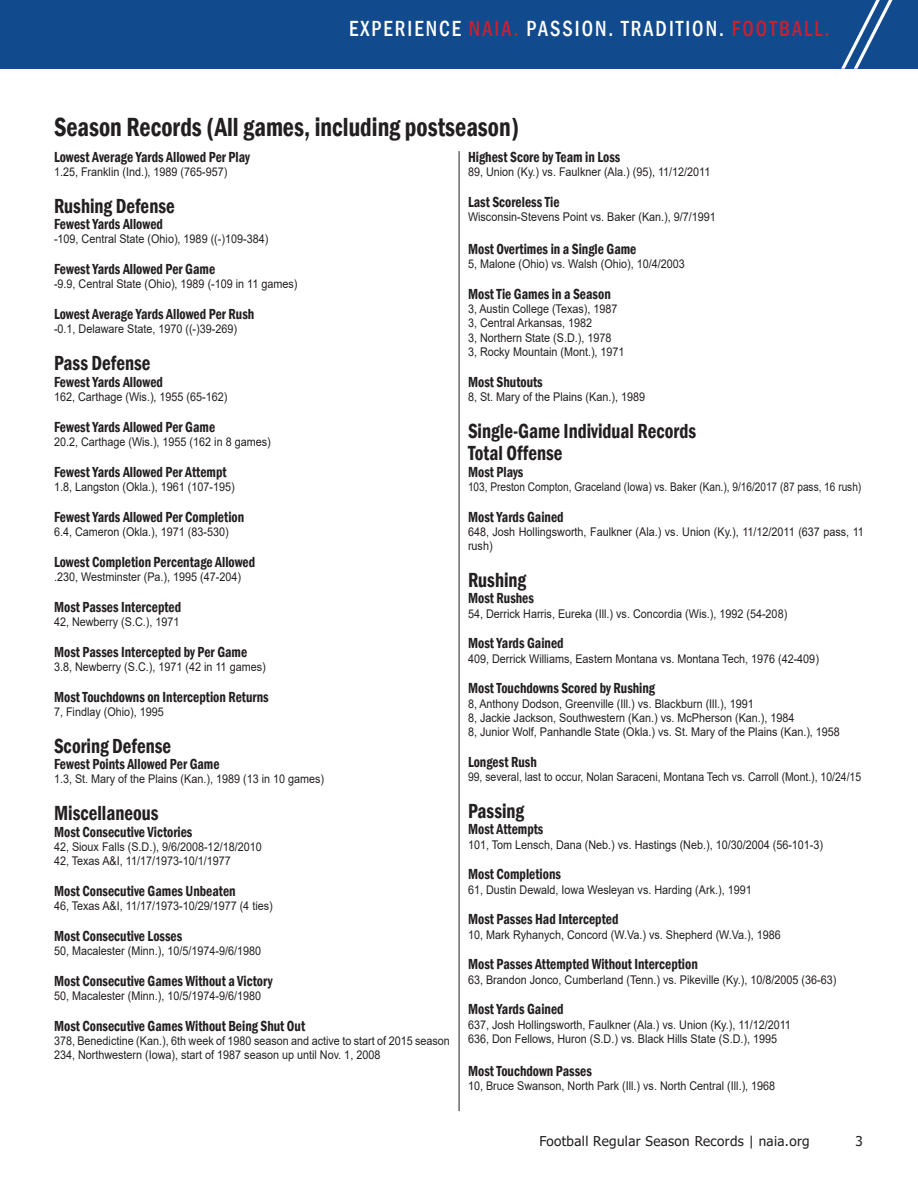
<style>
.page{position:relative;width:918px;height:1188px;background:#fff}
.page>*{position:absolute;margin:0;border:0;box-sizing:border-box;transform-origin:0 0}
.t1{font:600 condensed 27px "Franklin Gothic";color:#231f20;scale:.9 1}
.t2{font:500 condensed 22.5px "Franklin Gothic";letter-spacing:.1em;color:#fff;scale:.9 1}
.t3{font:600 condensed 21px/22.5px "Franklin Gothic";color:#231f20;scale:.9 1}
.t4{font:600 condensed 15px "Franklin Gothic";color:#231f20;scale:.9 1}
.t5{font:13.5px "Tahoma";letter-spacing:.025em;color:#231f20}
.t6{font:12px/14.2px "Arial";color:#231f20;scale:.9 1}
.t7{font:12px "Arial";color:#231f20;scale:.87 1}
.t8{font:12px "Arial";color:#231f20;scale:.84 1}
.s1{color:#ca2030}
</style>
<div class="page">
<hr style="left:459px;top:151px;width:1px;height:960px;background:#231f20">
<div style="left:1px;top:0;width:917px;height:69px;background:#114b8e"></div>
<svg style="left:841px;top:0;width:52px;height:69px"></svg>
<h2 class="t2" style="left:349px;top:14px;width:535px">EXPERIENCE <span class="s1">NAIA.</span> PASSION. TRADITION. <span class="s1">FOOTBALL.</span></h2>
<h1 class="t1" style="left:54px;top:109px;width:518px">Season Records (All games, including postseason)</h1>
<p class="t4" style="left:54px;top:147px;width:219px">Lowest Average Yards Allowed Per Play</p>
<p class="t6" style="left:54px;top:164px;width:194px">1.25, Franklin (Ind.), 1989 (765-957)</p>
<h3 class="t3" style="left:54px;top:194px;width:136px">Rushing Defense</h3>
<p class="t4" style="left:54px;top:214px;width:123px">Fewest Yards Allowed</p>
<p class="t6" style="left:54px;top:232px;width:240px">-109, Central State (Ohio), 1989 ((-)109-384)</p>
<p class="t4" style="left:54px;top:259px;width:181px">Fewest Yards Allowed Per Game</p>
<p class="t6" style="left:54px;top:277px;width:272px">-9.9, Central State (Ohio), 1989 (-109 in 11 games)</p>
<p class="t4" style="left:54px;top:304px;width:224px">Lowest Average Yards Allowed Per Rush</p>
<p class="t6" style="left:54px;top:322px;width:205px">-0.1, Delaware State, 1970 ((-)39-269)</p>
<h3 class="t3" style="left:54px;top:352px;width:109px">Pass Defense</h3>
<p class="t4" style="left:54px;top:372px;width:123px">Fewest Yards Allowed</p>
<p class="t6" style="left:54px;top:389px;width:194px">162, Carthage (Wis.), 1955 (65-162)</p>
<p class="t4" style="left:54px;top:417px;width:181px">Fewest Yards Allowed Per Game</p>
<p class="t6" style="left:54px;top:434px;width:242px">20.2, Carthage (Wis.), 1955 (162 in 8 games)</p>
<p class="t4" style="left:54px;top:462px;width:193px">Fewest Yards Allowed Per Attempt</p>
<p class="t6" style="left:54px;top:479px;width:202px">1.8, Langston (Okla.), 1961 (107-195)</p>
<p class="t4" style="left:54px;top:507px;width:213px">Fewest Yards Allowed Per Completion</p>
<p class="t6" style="left:54px;top:524px;width:196px">6.4, Cameron (Okla.), 1971 (83-530)</p>
<p class="t4" style="left:54px;top:552px;width:225px">Lowest Completion Percentage Allowed</p>
<p class="t6" style="left:54px;top:569px;width:209px">.230, Westminster (Pa.), 1995 (47-204)</p>
<p class="t4" style="left:54px;top:597px;width:143px">Most Passes Intercepted</p>
<p class="t6" style="left:54px;top:614px;width:141px">42, Newberry (S.C.), 1971</p>
<p class="t4" style="left:54px;top:642px;width:216px">Most Passes Intercepted by Per Game</p>
<p class="t6" style="left:54px;top:659px;width:237px">3.8, Newberry (S.C.), 1971 (42 in 11 games)</p>
<p class="t4" style="left:54px;top:687px;width:240px">Most Touchdowns on Interception Returns</p>
<p class="t6" style="left:54px;top:704px;width:124px">7, Findlay (Ohio), 1995</p>
<h3 class="t3" style="left:54px;top:734px;width:132px">Scoring Defense</h3>
<p class="t4" style="left:54px;top:754px;width:186px">Fewest Points Allowed Per Game</p>
<p class="t6" style="left:54px;top:772px;width:302px">1.3, St. Mary of the Plains (Kan.), 1989 (13 in 10 games)</p>
<h3 class="t3" style="left:54px;top:802px;width:118px">Miscellaneous</h3>
<p class="t4" style="left:54px;top:822px;width:155px">Most Consecutive Victories</p>
<p class="t6" style="left:54px;top:839px;width:232px">42, Sioux Falls (S.D.), 9/6/2008-12/18/2010<br>42, Texas A&amp;I, 11/17/1973-10/1/1977</p>
<p class="t4" style="left:54px;top:881px;width:203px">Most Consecutive Games Unbeaten</p>
<p class="t6" style="left:54px;top:899px;width:245px">46, Texas A&amp;I, 11/17/1973-10/29/1977 (4 ties)</p>
<p class="t4" style="left:54px;top:926px;width:144px">Most Consecutive Losses</p>
<p class="t6" style="left:54px;top:944px;width:232px">50, Macalester (Minn.), 10/5/1974-9/6/1980</p>
<p class="t4" style="left:54px;top:971px;width:244px">Most Consecutive Games Without a Victory</p>
<p class="t6" style="left:54px;top:989px;width:232px">50, Macalester (Minn.), 10/5/1974-9/6/1980</p>
<p class="t4" style="left:54px;top:1016px;width:281px">Most Consecutive Games Without Being Shut Out</p>
<p class="t6" style="left:54px;top:1034px;width:441px">378, Benedictine (Kan.), 6th week of 1980 season and active to start of 2015 season<br>234, Northwestern (Iowa), start of 1987 season up until Nov. 1, 2008</p>
<p class="t4" style="left:468px;top:147px;width:171px">Highest Score by Team in Loss</p>
<p class="t6" style="left:468px;top:164px;width:271px">89, Union (Ky.) vs. Faulkner (Ala.) (95), 11/12/2011</p>
<p class="t4" style="left:468px;top:192px;width:103px">Last Scoreless Tie</p>
<p class="t6" style="left:468px;top:209px;width:277px">Wisconsin-Stevens Point vs. Baker (Kan.), 9/7/1991</p>
<p class="t4" style="left:468px;top:239px;width:189px">Most Overtimes in a Single Game</p>
<p class="t6" style="left:468px;top:257px;width:242px">5, Malone (Ohio) vs. Walsh (Ohio), 10/4/2003</p>
<p class="t4" style="left:468px;top:284px;width:160px">Most Tie Games in a Season</p>
<p class="t6" style="left:468px;top:302px;width:176px">3, Austin College (Texas), 1987<br>3, Central Arkansas, 1982<br>3, Northern State (S.D.), 1978<br>3, Rocky Mountain (Mont.), 1971</p>
<p class="t4" style="left:468px;top:372px;width:85px">Most Shutouts</p>
<p class="t6" style="left:468px;top:389px;width:198px">8, St. Mary of the Plains (Kan.), 1989</p>
<h3 class="t3" style="left:468px;top:419px;width:255px">Single-Game Individual Records<br>Total Offense</h3>
<p class="t4" style="left:468px;top:462px;width:63px">Most Plays</p>
<p class="t8" style="left:468px;top:478px;width:470px">103, Preston Compton, Graceland (Iowa) vs. Baker (Kan.), 9/16/2017 (87 pass, 16 rush)</p>
<p class="t4" style="left:468px;top:507px;width:108px">Most Yards Gained</p>
<p class="t6" style="left:468px;top:524px;width:441px">648, Josh Hollingsworth, Faulkner (Ala.) vs. Union (Ky.), 11/12/2011 (637 pass, 11 rush)</p>
<h3 class="t3" style="left:468px;top:568px;width:66px">Rushing</h3>
<p class="t4" style="left:468px;top:588px;width:75px">Most Rushes</p>
<p class="t6" style="left:468px;top:606px;width:356px">54, Derrick Harris, Eureka (Ill.) vs. Concordia (Wis.), 1992 (54-208)</p>
<p class="t4" style="left:468px;top:633px;width:108px">Most Yards Gained</p>
<p class="t6" style="left:468px;top:651px;width:391px">409, Derrick Williams, Eastern Montana vs. Montana Tech, 1976 (42-409)</p>
<p class="t4" style="left:468px;top:678px;width:209px">Most Touchdowns Scored by Rushing</p>
<p class="t6" style="left:468px;top:696px;width:415px">8, Anthony Dodson, Greenville (Ill.) vs. Blackburn (Ill.), 1991<br>8, Jackie Jackson, Southwestern (Kan.) vs. McPherson (Kan.), 1984<br>8, Junior Wolf, Panhandle State (Okla.) vs. St. Mary of the Plains (Kan.), 1958</p>
<p class="t4" style="left:468px;top:752px;width:78px">Longest Rush</p>
<p class="t7" style="left:468px;top:769px;width:453px">99, several, last to occur, Nolan Saraceni, Montana Tech vs. Carroll (Mont.), 10/24/15</p>
<h3 class="t3" style="left:468px;top:799px;width:64px">Passing</h3>
<p class="t4" style="left:468px;top:819px;width:85px">Most Attempts</p>
<p class="t6" style="left:468px;top:837px;width:396px">101, Tom Lensch, Dana (Neb.) vs. Hastings (Neb.), 10/30/2004 (56-101-3)</p>
<p class="t4" style="left:468px;top:864px;width:105px">Most Completions</p>
<p class="t6" style="left:468px;top:882px;width:317px">61, Dustin Dewald, Iowa Wesleyan vs. Harding (Ark.), 1991</p>
<p class="t4" style="left:468px;top:909px;width:169px">Most Passes Had Intercepted</p>
<p class="t6" style="left:468px;top:927px;width:349px">10, Mark Ryhanych, Concord (W.Va.) vs. Shepherd (W.Va.), 1986</p>
<p class="t4" style="left:468px;top:954px;width:257px">Most Passes Attempted Without Interception</p>
<p class="t6" style="left:468px;top:972px;width:411px">63, Brandon Jonco, Cumberland (Tenn.) vs. Pikeville (Ky.), 10/8/2005 (36-63)</p>
<p class="t4" style="left:468px;top:999px;width:108px">Most Yards Gained</p>
<p class="t6" style="left:468px;top:1017px;width:360px">637, Josh Hollingsworth, Faulkner (Ala.) vs. Union (Ky.), 11/12/2011<br>636, Don Fellows, Huron (S.D.) vs. Black Hills State (S.D.), 1995</p>
<p class="t4" style="left:468px;top:1061px;width:139px">Most Touchdown Passes</p>
<p class="t6" style="left:468px;top:1079px;width:343px">10, Bruce Swanson, North Park (Ill.) vs. North Central (Ill.), 1968</p>
<p class="t5" style="left:539px;top:1132px;width:272px">Football Regular Season Records | naia.org</p>
<p class="t5" style="left:856px;top:1132px;width:9px">3</p>
</div>
